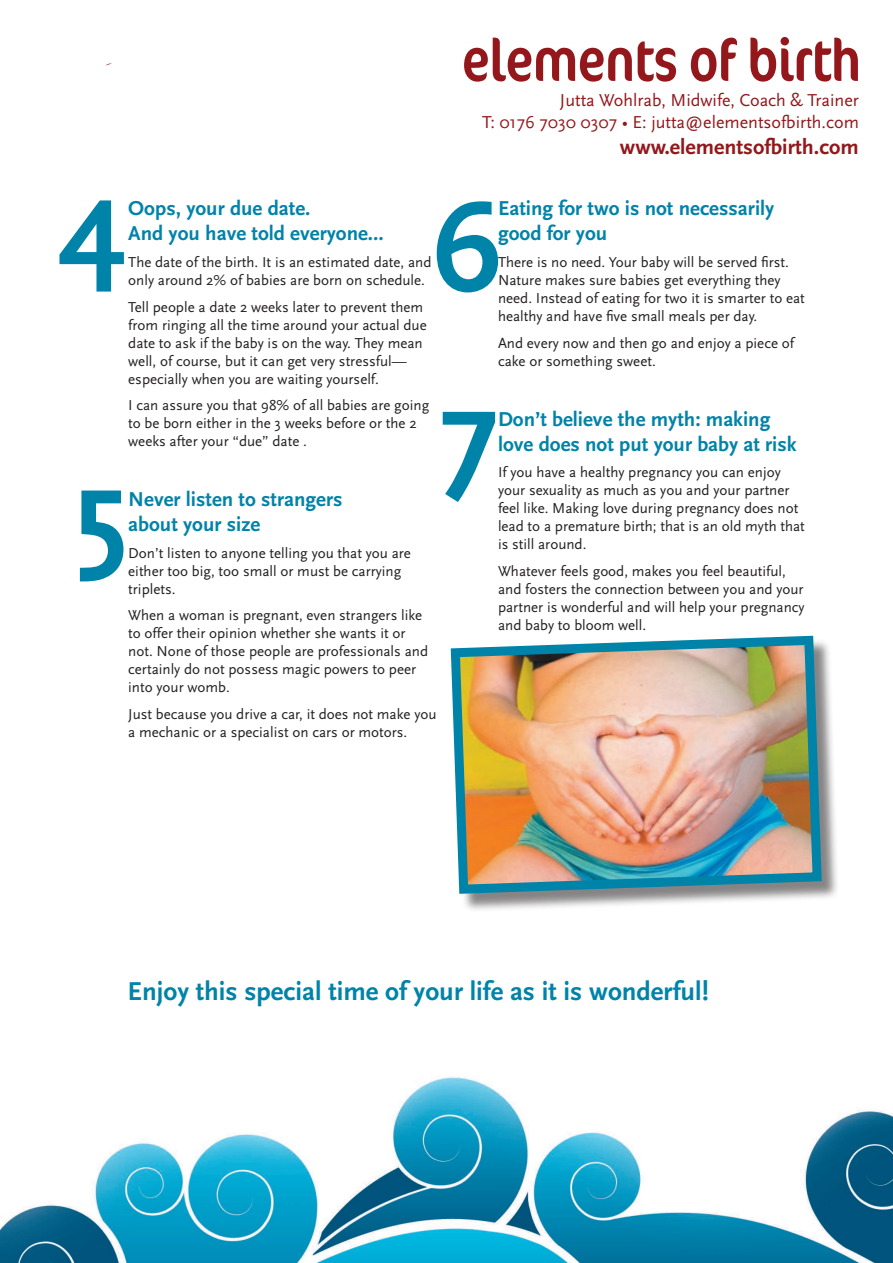
<style>
.page{position:relative;width:893px;height:1263px;background:#fff}
.page>*{position:absolute;margin:0;border:0;box-sizing:border-box;transform-origin:0 0}
.Headings{font:700 128.1px "Scala Sans";color:#0083a9}
.t1{font:condensed 60.15px "Cocon";letter-spacing:-.01em;color:#93171b}
.SCala_regular{font:700 27px "Scala Sans";color:#0083a9}
.t2{font:700 22.05px "Scala Sans";color:#93171b}
.SCala_regular-2{font:700 21px/25.2px "Scala Sans";color:#0083a9}
.t3{font:18px "Scala Sans";color:#93171b}
.SCala_regular-3{font:15px/18px "Scala Sans";color:#231f20}
</style>
<div class="page">
<img style="left:0;top:1077px;width:893px;height:186px">
<div style="left:453px;top:638px;width:387px;height:274px;background:#231f20;opacity:.55"></div>
<img style="left:450px;top:635px;width:376px;height:263px">
<p class="t1" style="left:462px;top:17px;width:401px">elements of birth</p>
<p class="t3" style="left:560px;top:90px;width:301px">Jutta Wohlrab, Midwife, Coach &amp; Trainer</p>
<p class="t3" style="left:482px;top:112px;width:378px">T: 0176 7030 0307 • E: jutta@elementsofbirth.com</p>
<p class="t2" style="left:620px;top:135px;width:241px">www.elementsofbirth.com</p>
<p class="SCala_regular-2" style="left:498px;top:196px;width:278px">Eating for two is not necessarily good for you</p>
<p class="SCala_regular-3" style="left:498px;top:253px;width:308px">There is no need. Your baby will be served first.<br>Nature makes sure babies get everything they need. Instead of eating for two it is smarter to eat healthy and have five small meals per day.</p>
<p class="SCala_regular-3" style="left:498px;top:334px;width:297px">And every now and then go and enjoy a piece of cake or something sweet.</p>
<p class="SCala_regular-2" style="left:128px;top:196px;width:257px">Oops, your due date.<br>And you have told everyone…</p>
<p class="SCala_regular-3" style="left:128px;top:253px;width:305px">The date of the birth. It is an estimated date, and only around 2% of babies are born on schedule.</p>
<p class="SCala_regular-3" style="left:128px;top:298px;width:300px">Tell people a date 2 weeks later to prevent them from ringing all the time around your actual due date to ask if the baby is on the way. They mean well, of course, but it can get very stressful— especially when you are waiting yourself.</p>
<p class="SCala_regular-3" style="left:128px;top:396px;width:303px">I can assure you that 98% of all babies are going to be born either in the 3 weeks before or the 2 weeks after your “due” date .</p>
<p class="Headings" style="left:59px;top:154px;width:69px">4</p>
<p class="Headings" style="left:432px;top:179px;width:71px">6</p>
<p class="SCala_regular-2" style="left:498px;top:407px;width:300px">Don’t believe the myth: making love does not put your baby at risk</p>
<p class="SCala_regular-3" style="left:498px;top:464px;width:308px">If you have a healthy pregnancy you can enjoy your sexuality as much as you and your partner feel like. Making love during pregnancy does not lead to a premature birth; that is an old myth that is still around.</p>
<p class="SCala_regular-3" style="left:498px;top:562px;width:308px">Whatever feels good, makes you feel beautiful, and fosters the connection between you and your partner is wonderful and will help your pregnancy and baby to bloom well.</p>
<p class="Headings" style="left:440px;top:364px;width:61px">7</p>
<p class="Headings" style="left:75px;top:443px;width:54px">5</p>
<p class="SCala_regular-2" style="left:128px;top:487px;width:216px">Never listen to strangers about your size</p>
<p class="SCala_regular-3" style="left:128px;top:544px;width:284px">Don’t listen to anyone telling you that you are either too big, too small or must be carrying triplets.</p>
<p class="SCala_regular-3" style="left:128px;top:607px;width:301px">When a woman is pregnant, even strangers like to offer their opinion whether she wants it or not. None of those people are professionals and certainly do not possess magic powers to peer into your womb.</p>
<p class="SCala_regular-3" style="left:128px;top:705px;width:310px">Just because you drive a car, it does not make you a mechanic or a specialist on cars or motors.</p>
<p class="SCala_regular" style="left:128px;top:977px;width:583px">Enjoy this special time of your life as it is wonderful!</p>
</div>
